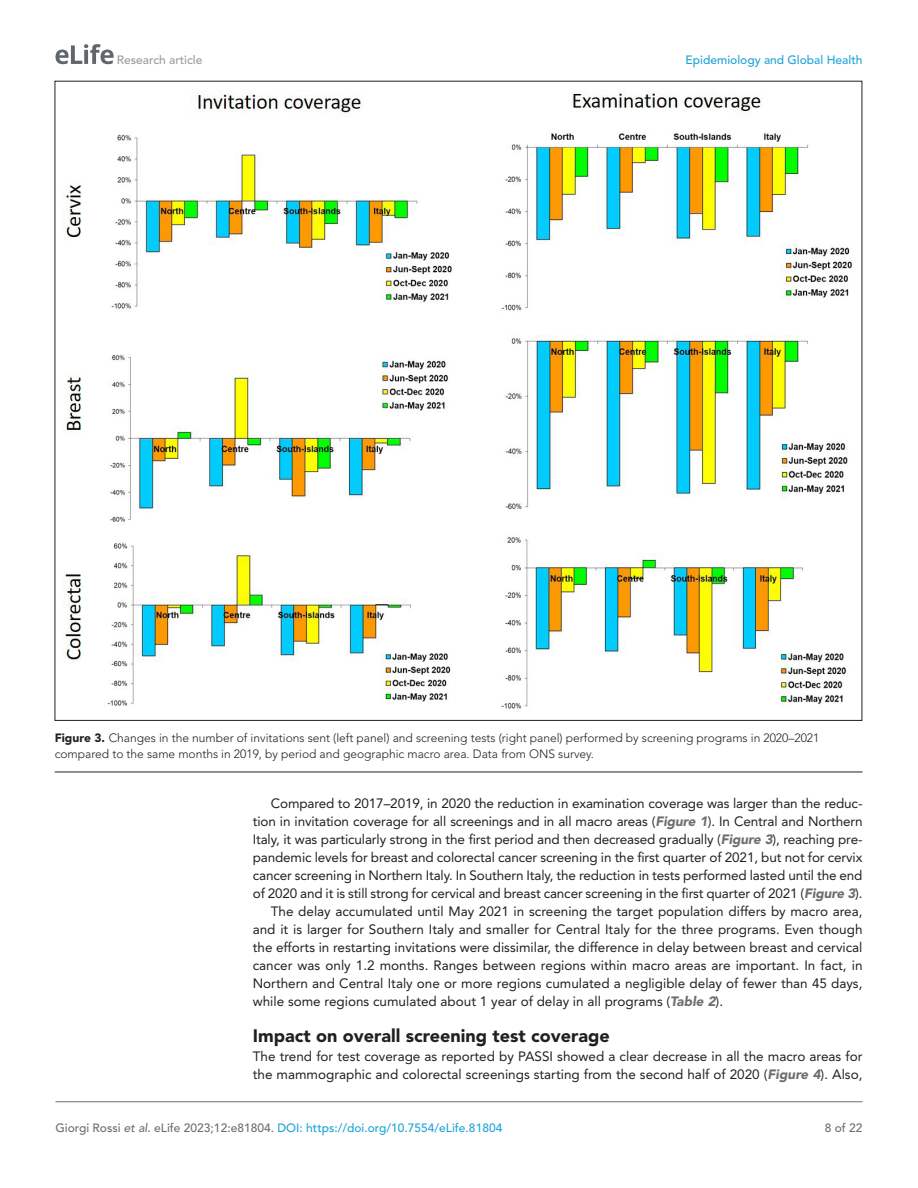
<style>
.page{position:relative;width:918px;height:1188px;background:#fff}
.page>*{position:absolute;margin:0;border:0;box-sizing:border-box;transform-origin:0 0}
.t1{font:900 18px "Avenir LT Std";color:#231f20}
.t2{font:13.5px/18px "Avenir LT Std";color:#231f20}
.t3{font:300 12px/16.5px "Avenir LT Std";color:#231f20}
.t4{font:500 12px "Avenir LT Std";color:#1ea4d7}
.t5{font:500 12px "Avenir LT Std";color:#9a9a9a}
.t6{font:500 12px "Avenir LT Std";color:#6e6e70}
.s1{font-weight:900}
.s2{font-weight:900;font-style:italic;color:#6e6e70}
.s3{color:#6e6e70}
.s4{font-style:italic;color:#6e6e70}
</style>
<div class="page">
<svg style="left:56px;top:44px;width:58px;height:20px"></svg>
<hr style="left:56px;top:1101px;width:806px;height:1px;background:#6e6e70">
<hr style="left:55px;top:772px;width:807px;height:1px;background:#231f20">
<img style="left:64px;top:90px;width:788px;height:619px">
<p class="t5" style="left:117px;top:53px;width:87px">Research article</p>
<p class="t4" style="left:686px;top:53px;width:178px">Epidemiology and Global Health</p>
<p class="t3" style="left:55px;top:729px;width:766px"><span class="s1">Figure 3.</span> Changes in the number of invitations sent (left panel) and screening tests (right panel) performed by screening programs in 2020–2021 compared to the same months in 2019, by period and geographic macro area. Data from ONS survey.</p>
<p class="t2" style="left:271px;top:794px;width:593px">Compared to 2017–2019, in 2020 the reduction in examination coverage was larger than the reduc-</p>
<p class="t2" style="left:253px;top:812px;width:611px">tion in invitation coverage for all screenings and in all macro areas (<span class="s2">Figure 1</span>). In Central and Northern</p>
<p class="t2" style="left:253px;top:830px;width:611px">Italy, it was particularly strong in the first period and then decreased gradually (<span class="s2">Figure 3</span>), reaching pre-</p>
<p class="t2" style="left:253px;top:848px;width:611px">pandemic levels for breast and colorectal cancer screening in the first quarter of 2021, but not for cervix</p>
<p class="t2" style="left:253px;top:866px;width:611px">cancer screening in Northern Italy. In Southern Italy, the reduction in tests performed lasted until the end</p>
<p class="t2" style="left:253px;top:884px;width:611px">of 2020 and it is still strong for cervical and breast cancer screening in the first quarter of 2021 (<span class="s2">Figure 3</span>).</p>
<p class="t2" style="left:271px;top:902px;width:593px">The delay accumulated until May 2021 in screening the target population differs by macro area,</p>
<p class="t2" style="left:253px;top:920px;width:611px">and it is larger for Southern Italy and smaller for Central Italy for the three programs. Even though</p>
<p class="t2" style="left:253px;top:938px;width:611px">the efforts in restarting invitations were dissimilar, the difference in delay between breast and cervical</p>
<p class="t2" style="left:253px;top:956px;width:611px">cancer was only 1.2 months. Ranges between regions within macro areas are important. In fact, in</p>
<p class="t2" style="left:253px;top:974px;width:611px">Northern and Central Italy one or more regions cumulated a negligible delay of fewer than 45 days,</p>
<p class="t2" style="left:253px;top:992px;width:472px">while some regions cumulated about 1 year of delay in all programs (<span class="s2">Table 2</span>).</p>
<h1 class="t1" style="left:253px;top:1025px;width:358px">Impact on overall screening test coverage</h1>
<p class="t2" style="left:253px;top:1048px;width:611px">The trend for test coverage as reported by PASSI showed a clear decrease in all the macro areas for the mammographic and colorectal screenings starting from the second half of 2020 (<span class="s2">Figure 4</span>). Also,</p>
<p class="t4" style="left:56px;top:1121px;width:448px"><span class="s3">Giorgi Rossi</span> <span class="s4">et al</span><span class="s3">. eLife 2023;12:e81804.</span> DOI: https://doi.org/10.7554/eLife.81804</p>
<p class="t6" style="left:825px;top:1121px;width:39px">8 of 22</p>
</div>
